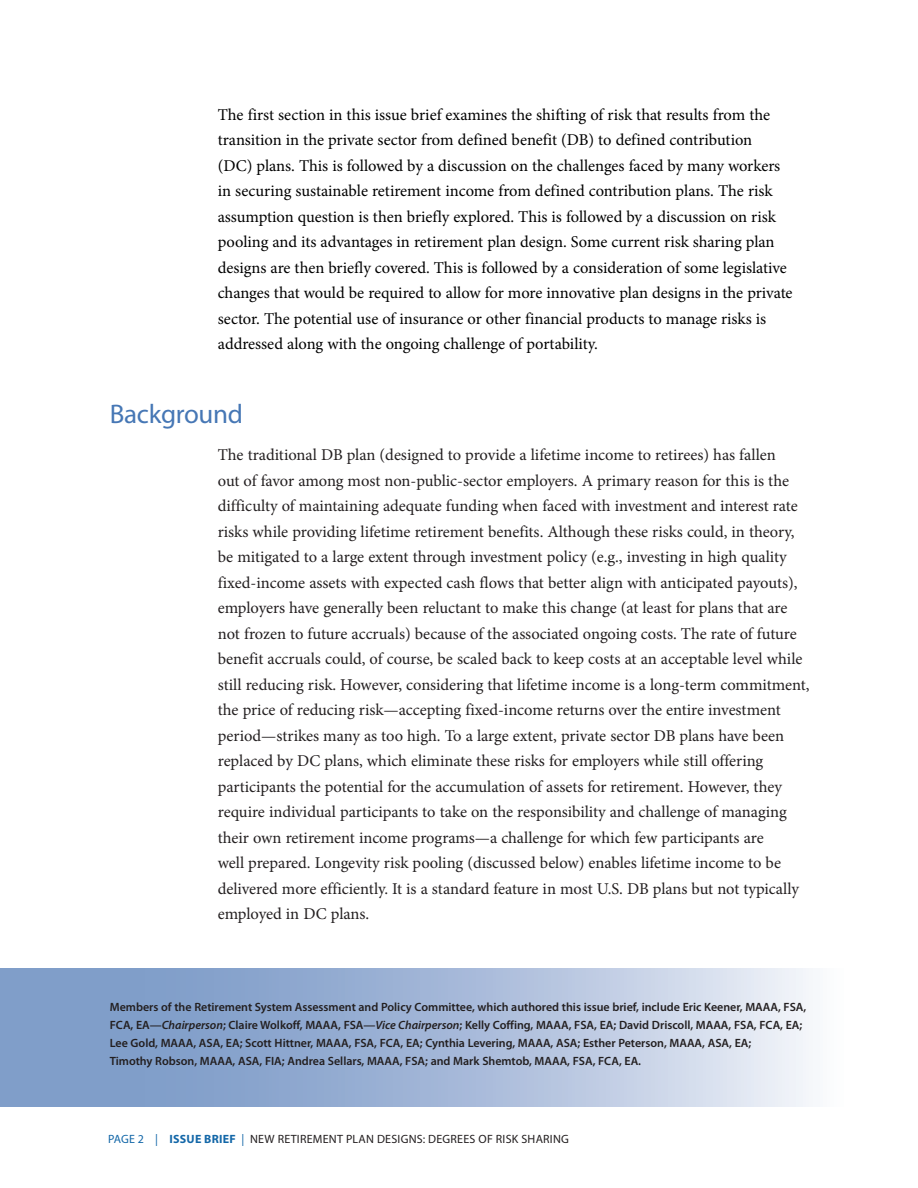
<style>
.page{position:relative;width:918px;height:1188px;background:#fff}
.page>*{position:absolute;margin:0;border:0;box-sizing:border-box;transform-origin:0 0}
.Sub_1_Blueheads{font:27px "Myriad Pro";letter-spacing:-.01em;color:#4677b5}
.text{font:16.5px/25.5px "Minion Pro";color:#231f20}
.text-2{font:16.5px/25.5px "Minion Pro";color:#000}
.Committee_names{font:600 12px/18px "Myriad Pro";color:#231f20}
.t1{font:12px "Myriad Pro";letter-spacing:.02em;color:#231f20}
.s1{font-style:italic}
.s2{color:#1367a8}
.s3{font-weight:700;color:#1367a8}
</style>
<div class="page">
<svg style="left:0;top:968px;width:809px;height:139px;background:#a6b9d9"></svg>
<p class="text-2" style="left:218px;top:102px;width:576px">The first section in this issue brief examines the shifting of risk that results from the transition in the private sector from defined benefit (DB) to defined contribution<br>(DC) plans. This is followed by a discussion on the challenges faced by many workers in securing sustainable retirement income from defined contribution plans. The risk assumption question is then briefly explored. This is followed by a discussion on risk pooling and its advantages in retirement plan design. Some current risk sharing plan designs are then briefly covered. This is followed by a consideration of some legislative changes that would be required to allow for more innovative plan designs in the private sector. The potential use of insurance or other financial products to manage risks is addressed along with the ongoing challenge of portability.</p>
<p class="Sub_1_Blueheads" style="left:110px;top:397px;width:135px">Background</p>
<p class="text" style="left:218px;top:443px;width:593px">The traditional DB plan (designed to provide a lifetime income to retirees) has fallen<br>out of favor among most non-public-sector employers. A primary reason for this is the difficulty of maintaining adequate funding when faced with investment and interest rate risks while providing lifetime retirement benefits. Although these risks could, in theory, be mitigated to a large extent through investment policy (e.g., investing in high quality fixed-income assets with expected cash flows that better align with anticipated payouts), employers have generally been reluctant to make this change (at least for plans that are not frozen to future accruals) because of the associated ongoing costs. The rate of future benefit accruals could, of course, be scaled back to keep costs at an acceptable level while still reducing risk. However, considering that lifetime income is a long-term commitment, the price of reducing risk—accepting fixed-income returns over the entire investment period—strikes many as too high. To a large extent, private sector DB plans have been replaced by DC plans, which eliminate these risks for employers while still offering participants the potential for the accumulation of assets for retirement. However, they require individual participants to take on the responsibility and challenge of managing their own retirement income programs—a challenge for which few participants are<br>well prepared. Longevity risk pooling (discussed below) enables lifetime income to be delivered more efficiently. It is a standard feature in most U.S. DB plans but not typically employed in DC plans.</p>
<p class="Committee_names" style="left:110px;top:997px;width:698px">Members of the Retirement System Assessment and Policy Committee, which authored this issue brief, include Eric Keener, MAAA, FSA, FCA, EA—<span class="s1">Chairperson</span>; Claire Wolkoff, MAAA, FSA—<span class="s1">Vice Chairperson</span>; Kelly Coffing, MAAA, FSA, EA; David Driscoll, MAAA, FSA, FCA, EA; Lee Gold, MAAA, ASA, EA; Scott Hittner, MAAA, FSA, FCA, EA; Cynthia Levering, MAAA, ASA; Esther Peterson, MAAA, ASA, EA;<br>Timothy Robson, MAAA, ASA, FIA; Andrea Sellars, MAAA, FSA; and Mark Shemtob, MAAA, FSA, FCA, EA.</p>
<p class="t1" style="left:108px;top:1132px;width:462px"><span class="s2">PAGE 2 |</span> <span class="s3">ISSUE BRIEF</span> <span class="s2">|</span> NEW RETIREMENT PLAN DESIGNS: DEGREES OF RISK SHARING</p>
</div>
